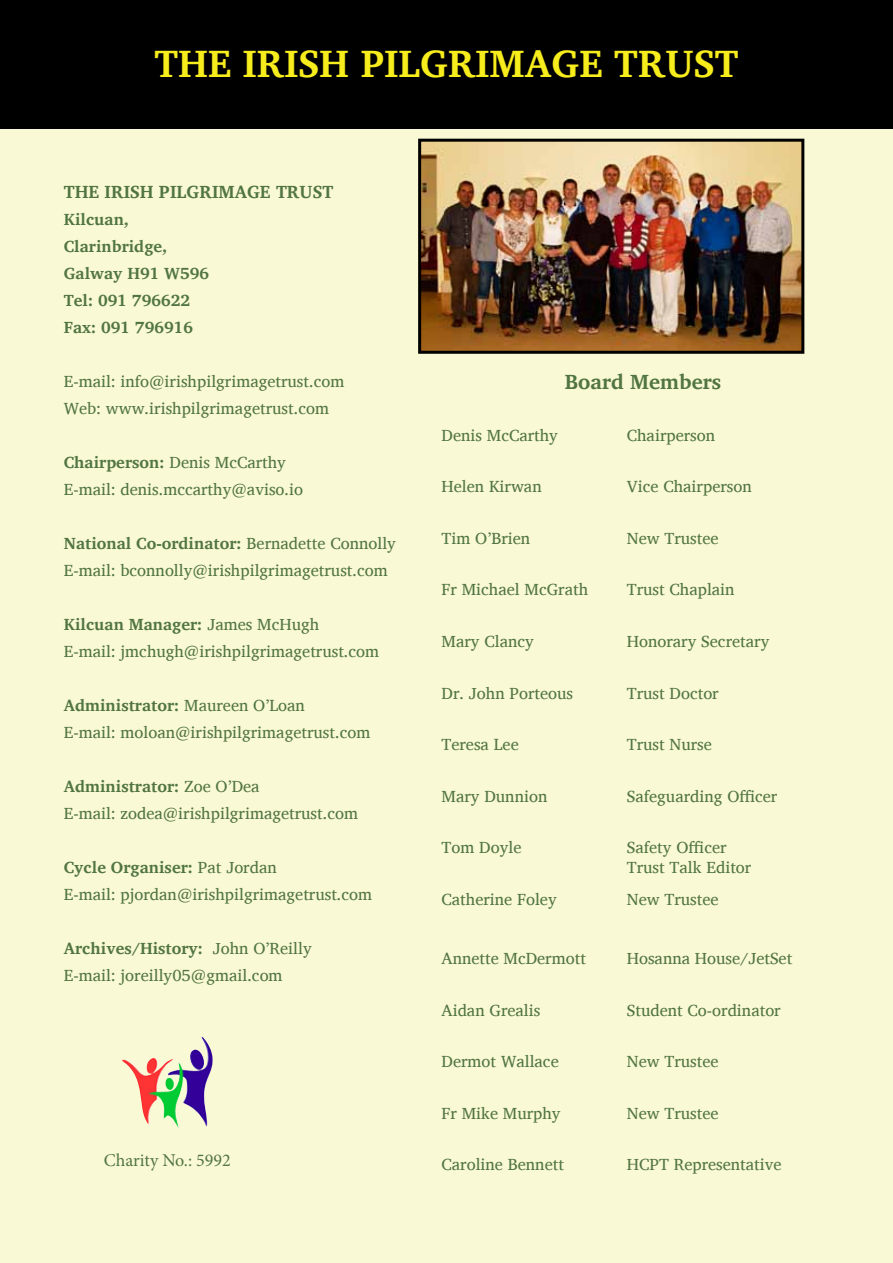
<style>
.page{position:relative;width:893px;height:1263px;background:#fff}
.page>*{position:absolute;margin:0;border:0;box-sizing:border-box;transform-origin:0 0}
.t1{font:700 39px "Charis SIL";color:#f7ec1c}
.t2{font:700 21px "Charis SIL";color:#517542}
.t3{font:700 18px "Charis SIL";color:#517542}
.t4{font:18px "Minion Pro";color:#517542}
.t5{font:16.5px/27px "Charis SIL";color:#517542}
.t6{font:700 16.5px/27px "Charis SIL";color:#517542}
.s1{font-weight:700}
</style>
<div class="page">
<div style="left:0;top:128px;width:893px;height:1135px;background:#faf9d5"></div>
<div style="left:0;top:0;width:893px;height:128px;background:#010000"></div>
<img style="left:122px;top:1037px;width:91px;height:90px">
<img style="left:422px;top:143px;width:378px;height:207px">
<div style="left:418px;top:139px;width:386px;height:215px;border:3px solid #000"></div>
<h1 class="t1" style="left:154px;top:40px;width:586px">THE IRISH PILGRIMAGE TRUST</h1>
<p class="t3" style="left:64px;top:181px;width:271px">THE IRISH PILGRIMAGE TRUST</p>
<p class="t6" style="left:64px;top:205px;width:147px">Kilcuan,<br>Clarinbridge,<br>Galway H91 W596<br>Tel: 091 796622<br>Fax: 091 796916</p>
<p class="t5" style="left:64px;top:367px;width:282px">E-mail: info@irishpilgrimagetrust.com<br>Web: www.irishpilgrimagetrust.com</p>
<p class="t5" style="left:64px;top:448px;width:241px"><span class="s1">Chairperson:</span> Denis McCarthy<br>E-mail: denis.mccarthy@aviso.io</p>
<p class="t5" style="left:64px;top:529px;width:334px"><span class="s1">National Co-ordinator:</span> Bernadette Connolly<br>E-mail: bconnolly@irishpilgrimagetrust.com</p>
<p class="t5" style="left:64px;top:610px;width:317px"><span class="s1">Kilcuan Manager:</span> James McHugh<br>E-mail: jmchugh@irishpilgrimagetrust.com</p>
<p class="t5" style="left:64px;top:691px;width:308px"><span class="s1">Administrator:</span> Maureen O’Loan<br>E-mail: moloan@irishpilgrimagetrust.com</p>
<p class="t5" style="left:64px;top:772px;width:296px"><span class="s1">Administrator:</span> Zoe O’Dea<br>E-mail: zodea@irishpilgrimagetrust.com</p>
<p class="t5" style="left:64px;top:853px;width:310px"><span class="s1">Cycle Organiser:</span> Pat Jordan<br>E-mail: pjordan@irishpilgrimagetrust.com</p>
<p class="t5" style="left:64px;top:934px;width:250px"><span class="s1">Archives/History:</span> John O’Reilly<br>E-mail: joreilly05@gmail.com</p>
<p class="t4" style="left:104px;top:1148px;width:129px">Charity No.: 5992</p>
<p class="t2" style="left:565px;top:370px;width:158px">Board Members</p>
<p class="t5" style="left:442px;top:422px;width:118px">Denis McCarthy</p>
<p class="t5" style="left:627px;top:422px;width:90px">Chairperson</p>
<p class="t5" style="left:442px;top:473px;width:102px">Helen Kirwan</p>
<p class="t5" style="left:627px;top:473px;width:126px">Vice Chairperson</p>
<p class="t5" style="left:442px;top:525px;width:90px">Tim O’Brien</p>
<p class="t5" style="left:627px;top:525px;width:93px">New Trustee</p>
<p class="t5" style="left:442px;top:576px;width:148px">Fr Michael McGrath</p>
<p class="t5" style="left:627px;top:576px;width:109px">Trust Chaplain</p>
<p class="t5" style="left:442px;top:628px;width:94px">Mary Clancy</p>
<p class="t5" style="left:627px;top:628px;width:144px">Honorary Secretary</p>
<p class="t5" style="left:442px;top:679px;width:133px">Dr. John Porteous</p>
<p class="t5" style="left:627px;top:679px;width:93px">Trust Doctor</p>
<p class="t5" style="left:442px;top:731px;width:79px">Teresa Lee</p>
<p class="t5" style="left:627px;top:731px;width:87px">Trust Nurse</p>
<p class="t5" style="left:442px;top:782px;width:107px">Mary Dunnion</p>
<p class="t5" style="left:627px;top:782px;width:152px">Safeguarding Officer</p>
<p class="t5" style="left:442px;top:834px;width:81px">Tom Doyle</p>
<p class="t5" style="left:627px;top:838px;width:126px;line-height:19.8px">Safety Officer<br>Trust Talk Editor</p>
<p class="t5" style="left:442px;top:886px;width:117px">Catherine Foley</p>
<p class="t5" style="left:627px;top:886px;width:93px">New Trustee</p>
<p class="t5" style="left:442px;top:945px;width:146px">Annette McDermott</p>
<p class="t5" style="left:627px;top:945px;width:167px">Hosanna House/JetSet</p>
<p class="t5" style="left:442px;top:996px;width:100px">Aidan Grealis</p>
<p class="t5" style="left:627px;top:996px;width:155px">Student Co-ordinator</p>
<p class="t5" style="left:442px;top:1048px;width:119px">Dermot Wallace</p>
<p class="t5" style="left:627px;top:1048px;width:93px">New Trustee</p>
<p class="t5" style="left:442px;top:1099px;width:121px">Fr Mike Murphy</p>
<p class="t5" style="left:627px;top:1099px;width:93px">New Trustee</p>
<p class="t5" style="left:442px;top:1151px;width:124px">Caroline Bennett</p>
<p class="t5" style="left:627px;top:1151px;width:156px">HCPT Representative</p>
</div>
